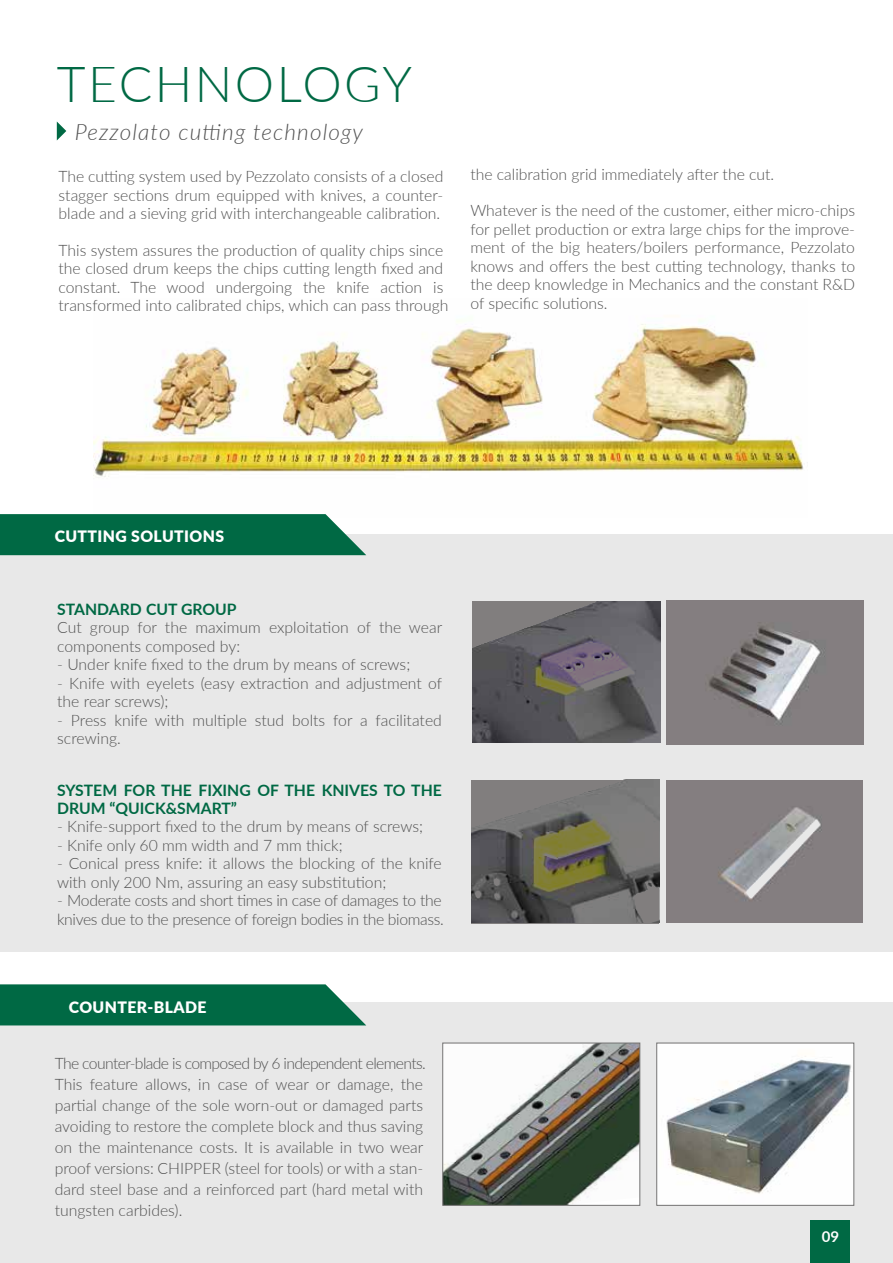
<style>
.page{position:relative;width:893px;height:1263px;background:#fff}
.page>*{position:absolute;margin:0;border:0;box-sizing:border-box;transform-origin:0 0}
.t1{font:300 49.8px "Lato";letter-spacing:.05em;color:#006944}
.t2{font:italic 300 22.5px "Lato";letter-spacing:.05em;color:#515151}
.t3{font:300 15.75px/18.5px "Lato";color:#515151}
.t4{font:300 15.75px/18.5px "Lato";letter-spacing:-.02em;color:#515151}
.t5{font:700 15.75px/18.5px "Lato";color:#006944}
.t6{font:900 15.75px "Lato";letter-spacing:.025em;color:#fff}
.t7{font:700 15px "Lato";color:#fff}
</style>
<div class="page">
<div style="left:0;top:1002px;width:893px;height:261px;background:#e8e8e8"></div>
<img style="left:93px;top:320px;width:711px;height:157px">
<div style="left:0;top:535px;width:893px;height:417px;background:#e8e8e8"></div>
<img style="left:472px;top:780px;width:188px;height:143px">
<img style="left:666px;top:780px;width:197px;height:143px">
<img style="left:472px;top:601px;width:189px;height:142px">
<img style="left:688px;top:605px;width:164px;height:136px">
<svg style="left:57px;top:121px;width:9px;height:19px"></svg>
<svg style="left:0;top:984px;width:366px;height:41px;background:#0f714f"></svg>
<img style="left:444px;top:1045px;width:194px;height:159px">
<div style="left:442px;top:1043px;width:198px;height:163px;border:1px solid #717070"></div>
<svg style="left:658px;top:1045px;width:194px;height:159px;background:#b9bdbe"></svg>
<div style="left:656px;top:1043px;width:198px;height:163px;border:1px solid #717070"></div>
<div style="left:810px;top:1221px;width:40px;height:42px;background:#006944"></div>
<svg style="left:0;top:514px;width:366px;height:41px;background:#0d704d"></svg>
<h1 class="t1" style="left:57px;top:49px;width:357px">TECHNOLOGY</h1>
<h2 class="t2" style="left:75px;top:116px;width:290px">Pezzolato cutting technology</h2>
<p class="t3" style="left:59px;top:167px;width:386px;text-align:justify">The cutting system used by Pezzolato consists of a closed stagger sections drum equipped with knives, a counter&shy;blade and a sieving grid with interchangeable calibration.</p>
<p class="t3" style="left:59px;top:240px;width:391px">This system assures the production of quality chips since the closed drum keeps the chips cutting length fixed and constant. The wood undergoing the knife action is transformed into calibrated chips, which can pass through</p>
<p class="t3" style="left:470px;top:164px;width:305px">the calibration grid immediately after the cut.</p>
<p class="t3" style="left:470px;top:201px;width:386px;text-align:justify">Whatever is the need of the customer, either micro-chips for pellet production or extra large chips for the improve&shy;ment of the big heaters/boilers performance, Pezzolato knows and offers the best cutting technology, thanks to the deep knowledge in Mechanics and the constant R&amp;D of specific solutions.</p>
<p class="t6" style="left:55px;top:524px;width:171px">CUTTING SOLUTIONS</p>
<p class="t5" style="left:57px;top:599px;width:181px">STANDARD CUT GROUP</p>
<p class="t3" style="left:57px;top:618px;width:387px">Cut group for the maximum exploitation of the wear components composed by:</p>
<p class="t3" style="left:57px;top:655px;width:355px">- Under knife fixed to the drum by means of screws;</p>
<p class="t3" style="left:57px;top:673px;width:387px">- Knife with eyelets (easy extraction and adjustment of the rear screws);</p>
<p class="t3" style="left:57px;top:710px;width:386px">- Press knife with multiple stud bolts for a facilitated screwing.</p>
<p class="t5" style="left:57px;top:780px;width:386px">SYSTEM FOR THE FIXING OF THE KNIVES TO THE<br>DRUM “QUICK&amp;SMART”</p>
<p class="t3" style="left:57px;top:817px;width:367px">- Knife-support fixed to the drum by means of screws;</p>
<p class="t3" style="left:57px;top:835px;width:287px">- Knife only 60 mm width and 7 mm thick;</p>
<p class="t3" style="left:57px;top:854px;width:386px">- Conical press knife: it allows the blocking of the knife with only 200 Nm, assuring an easy substitution;</p>
<p class="t4" style="left:57px;top:891px;width:388px">- Moderate costs and short times in case of damages to the knives due to the presence of foreign bodies in the biomass.</p>
<p class="t6" style="left:69px;top:995px;width:139px">COUNTER-BLADE</p>
<p class="t3" style="left:55px;top:1052px;width:373px;line-height:21px">The counter-blade is composed by 6 independent elements.<br>This feature allows, in case of wear or damage, the partial change of the sole worn-out or damaged parts avoiding to restore the complete block and thus saving on the maintenance costs. It is available in two wear proof versions: CHIPPER (steel for tools) or with a stan&shy;dard steel base and a reinforced part (hard metal with tungsten carbides).</p>
<p class="t7" style="left:822px;top:1225px;width:19px">09</p>
</div>
